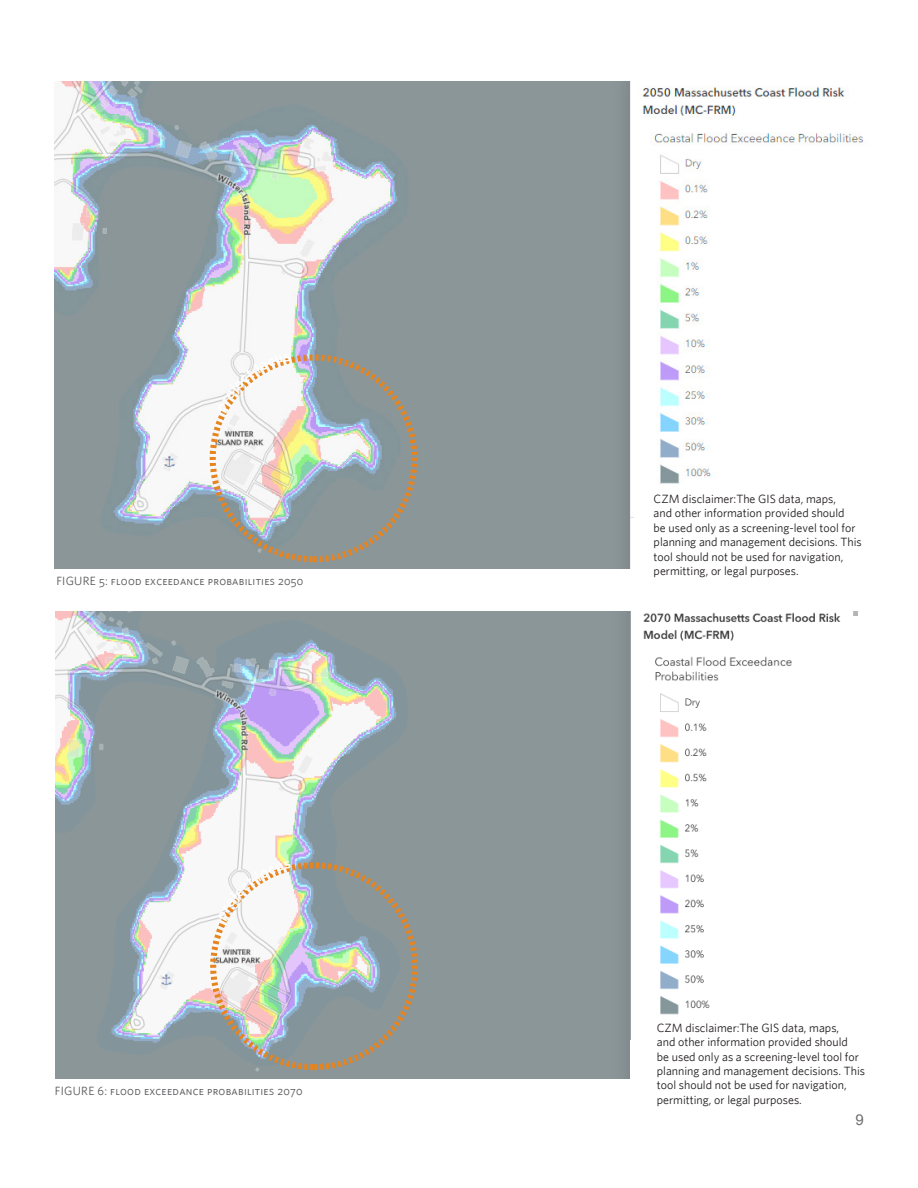
<style>
.page{position:relative;width:918px;height:1188px;background:#fff}
.page>*{position:absolute;margin:0;border:0;box-sizing:border-box;transform-origin:0 0}
.t1{font:15px "Arial";color:#6c6d70}
.Body_Text{font:12px/14.4px "Whitney HTF";color:#231f20}
.Photo_Titles{font:12px "Whitney HTF Book SC";letter-spacing:.02em;color:#57585a}
</style>
<div class="page">
<img style="left:54px;top:81px;width:810px;height:488px">
<div style="left:634px;top:504px;width:279px;height:72px;background:#fff"></div>
<div style="left:210px;top:354px;width:207px;height:208px;border:6px dashed #e6841f;border-radius:50%"></div>
<img style="left:55px;top:611px;width:802px;height:468px">
<div style="left:630px;top:1040px;width:279px;height:69px;background:#fff"></div>
<div style="left:845px;top:617px;width:56px;height:72px;background:#fff"></div>
<div style="left:210px;top:862px;width:208px;height:208px;border:6px dashed #e6841f;border-radius:50%"></div>
<svg style="left:218px;top:353px;width:73px;height:60px"></svg>
<svg style="left:218px;top:861px;width:73px;height:60px"></svg>
<p class="Photo_Titles" style="left:56px;top:574px;width:249px">FIGURE 5: flood exceedance probabilities 2050</p>
<p class="Photo_Titles" style="left:55px;top:1084px;width:249px">FIGURE 6: flood exceedance probabilities 2070</p>
<p class="Body_Text" style="left:654px;top:491px;width:210px">CZM disclaimer:The GIS data, maps,<br>and other information provided should<br>be used only as a screening-level tool for planning and management decisions. This tool should not be used for navigation, permitting, or legal purposes.</p>
<p class="Body_Text" style="left:657px;top:1020px;width:210px">CZM disclaimer:The GIS data, maps,<br>and other information provided should<br>be used only as a screening-level tool for planning and management decisions. This tool should not be used for navigation, permitting, or legal purposes.</p>
<p class="t1" style="left:856px;top:1110px;width:10px">9</p>
</div>
